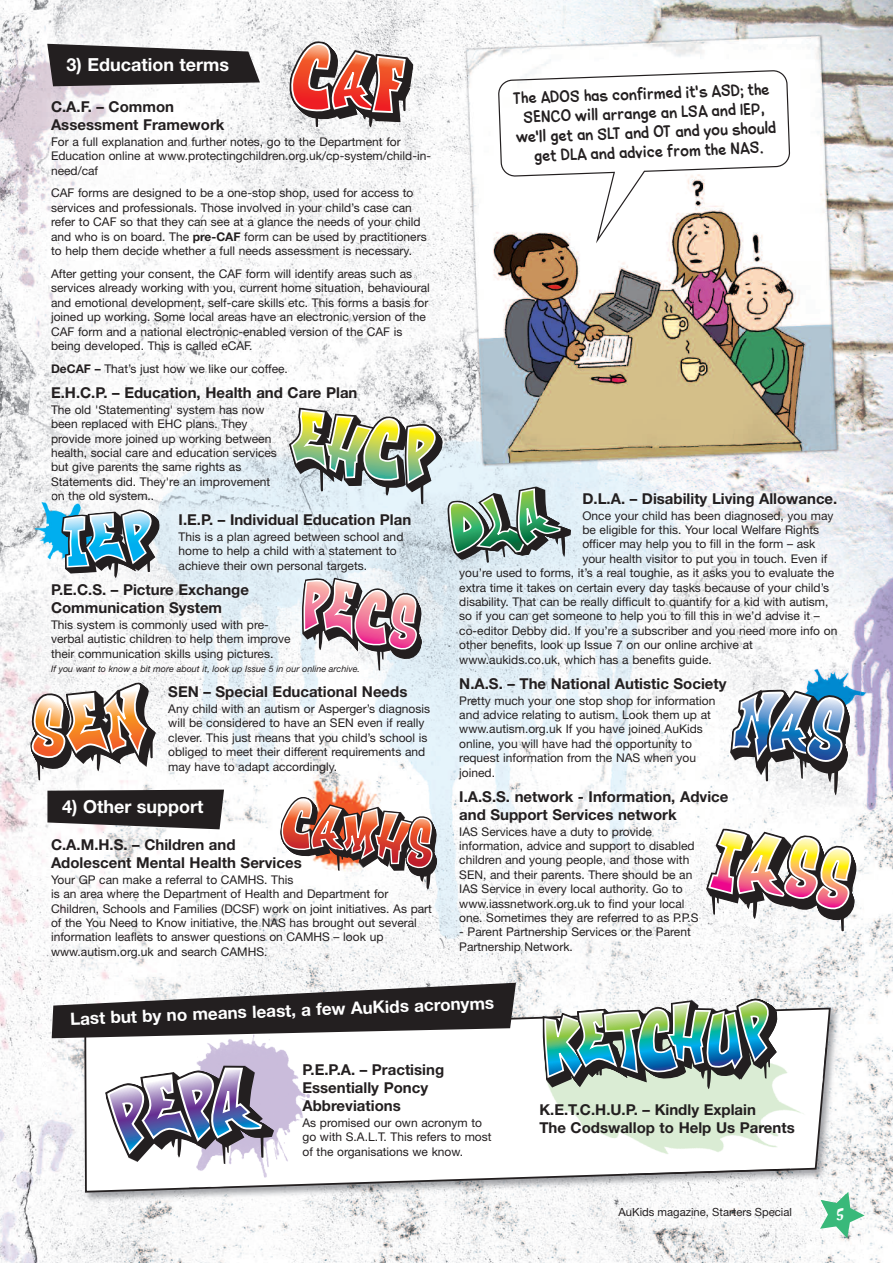
<style>
.page{position:relative;width:893px;height:1263px;background:#fff}
.page>*{position:absolute;margin:0;border:0;box-sizing:border-box;transform-origin:0 0}
.t1{font:18.9px/19.4px "BBCDC Comic";color:#231f20;text-align:center}
.t2{font:18.6px "Airstream ITC";color:#fff}
.t3{font:700 18px "Helvetica Neue LT";color:#fff}
.t4{font:700 17.1px "Helvetica Neue LT";color:#fff}
.t5{font:700 15px/18px "Helvetica Neue LT";color:#231f20}
.t6{font:12px/14.4px "Helvetica Neue LT";color:#231f20}
.t7{font:11.25px "Helvetica Neue LT";color:#231f20}
.t8{font:italic 9px "Helvetica Neue LT";color:#231f20}
.s1{font-weight:700}
</style>
<div class="page">
<img style="left:0;top:0;width:893px;height:1263px">
<svg style="left:820px;top:1192px;width:45px;height:46px"></svg>
<img style="left:32px;top:47px;width:828px;height:934px">
<img style="left:285px;top:767px;width:120px;height:27px">
<img style="left:78px;top:1002px;width:768px;height:205px">
<img style="left:821px;top:1194px;width:25px;height:13px">
<svg style="left:84px;top:1007px;width:747px;height:185px"></svg>
<img style="left:631px;top:1175px;width:158px;height:22px">
<img style="left:508px;top:1016px;width:317px;height:158px">
<svg style="left:826px;top:1047px;width:1px;height:16px"></svg>
<img style="left:629px;top:1174px;width:160px;height:1px">
<img style="left:823px;top:1047px;width:3px;height:32px">
<img style="left:627px;top:1168px;width:163px;height:6px">
<img style="left:179px;top:1038px;width:150px;height:149px">
<svg style="left:189px;top:1187px;width:23px;height:1px"></svg>
<img style="left:860px;top:680px;width:17px;height:33px">
<img style="left:781px;top:650px;width:79px;height:96px">
<img style="left:0;top:343px;width:7px;height:33px">
<img style="left:24px;top:520px;width:8px;height:37px">
<img style="left:32px;top:492px;width:76px;height:79px">
<img style="left:51px;top:495px;width:23px;height:6px">
<svg style="left:0;top:346px;width:2px;height:135px"></svg>
<svg style="left:47px;top:44px;width:213px;height:42px;background:#454243"></svg>
<svg style="left:47px;top:790px;width:177px;height:39px;background:#373435"></svg>
<svg style="left:52px;top:983px;width:464px;height:55px"></svg>
<svg style="left:60px;top:507px;width:104px;height:71px"></svg>
<svg style="left:286px;top:39px;width:129px;height:88px"></svg>
<svg style="left:24px;top:681px;width:134px;height:100px"></svg>
<svg style="left:728px;top:684px;width:126px;height:111px"></svg>
<svg style="left:704px;top:826px;width:157px;height:105px"></svg>
<svg style="left:277px;top:794px;width:166px;height:96px"></svg>
<svg style="left:287px;top:406px;width:287px;height:265px;background:#c4cac6"></svg>
<svg style="left:103px;top:1058px;width:173px;height:107px"></svg>
<svg style="left:540px;top:991px;width:243px;height:108px"></svg>
<svg style="left:498px;top:70px;width:292px;height:173px"></svg>
<h3 class="t3" style="left:67px;top:58px;width:164px">3) Education terms</h3>
<h3 class="t3" style="left:66px;top:63px;width:164px">3) Education terms</h3>
<p class="t5" style="left:51px;top:99px;width:175px">C.A.F. – Common<br>Assessment Framework</p>
<p class="t6" style="left:51px;top:135px;width:382px">For a full explanation and further notes, go to the Department for<br>Education online at www.protectingchildren.org.uk/cp-system/child-in&shy;need/caf</p>
<p class="t6" style="left:51px;top:187px;width:377px">CAF forms are designed to be a one-stop shop, used for access to services and professionals. Those involved in your child’s case can refer to CAF so that they can see at a glance the needs of your child and who is on board. The <span class="s1">pre-CAF</span> form can be used by practitioners to help them decide whether a full needs assessment is necessary.</p>
<p class="t6" style="left:51px;top:268px;width:380px">After getting your consent, the CAF form will identify areas such as services already working with you, current home situation, behavioural and emotional development, self-care skills etc. This forms a basis for joined up working. Some local areas have an electronic version of the CAF form and a national electronic-enabled version of the CAF is being developed. This is called eCAF.</p>
<p class="t6" style="left:51px;top:363px;width:238px"><span class="s1">DeCAF –</span> That’s just how we like our coffee.</p>
<p class="t5" style="left:51px;top:385px;width:308px">E.H.C.P. – Education, Health and Care Plan</p>
<p class="t6" style="left:51px;top:403px;width:227px">The old 'Statementing' system has now been replaced with EHC plans. They provide more joined up working between health, social care and education services but give parents the same rights as Statements did. They're an improvement on the old system..</p>
<p class="t5" style="left:179px;top:512px;width:234px">I.E.P. – Individual Education Plan</p>
<p class="t6" style="left:179px;top:531px;width:226px">This is a plan agreed between school and home to help a child with a statement to achieve their own personal targets.</p>
<p class="t5" style="left:51px;top:582px;width:199px">P.E.C.S. – Picture Exchange<br>Communication System</p>
<p class="t6" style="left:51px;top:618px;width:241px">This system is commonly used with pre&shy;verbal autistic children to help them improve their communication skills using pictures.</p>
<p class="t8" style="left:51px;top:665px;width:311px">If you want to know a bit more about it, look up Issue 5 in our online archive.</p>
<p class="t5" style="left:168px;top:684px;width:241px">SEN – Special Educational Needs</p>
<p class="t6" style="left:168px;top:703px;width:263px">Any child with an autism or Asperger’s diagnosis will be considered to have an SEN even if really clever. This just means that you child’s school is obliged to meet their different requirements and may have to adapt accordingly.</p>
<h3 class="t3" style="left:62px;top:801px;width:143px">4) Other support</h3>
<p class="t5" style="left:51px;top:837px;width:252px">C.A.M.H.S. – Children and<br>Adolescent Mental Health Services</p>
<p class="t6" style="left:51px;top:873px;width:382px">Your GP can make a referral to CAMHS. This<br>is an area where the Department of Health and Department for Children, Schools and Families (DCSF) work on joint initiatives. As part of the You Need to Know initiative, the NAS has brought out several information leaflets to answer questions on CAMHS – look up www.autism.org.uk and search CAMHS.</p>
<h1 class="t1" style="left:514px;top:90px;width:263px;rotate:-2deg">The ADOS has confirmed it's ASD; the SENCO will arrange an LSA and IEP, we'll get an SLT and OT and you should get DLA and advice from the NAS.</h1>
<p class="t5" style="left:582px;top:491px;width:256px">D.L.A. – Disability Living Allowance.</p>
<p class="t6" style="left:582px;top:509px;width:253px">Once your child has been diagnosed, you may</p>
<p class="t6" style="left:582px;top:524px;width:238px">be eligible for this. Your local Welfare Rights</p>
<p class="t6" style="left:582px;top:538px;width:234px">officer may help you to fill in the form – ask</p>
<p class="t6" style="left:582px;top:553px;width:246px">your health visitor to put you in touch. Even if</p>
<p class="t6" style="left:459px;top:567px;width:377px">you’re used to forms, it’s a real toughie, as it asks you to evaluate the</p>
<p class="t6" style="left:459px;top:581px;width:371px">extra time it takes on certain every day tasks because of your child’s</p>
<p class="t6" style="left:459px;top:596px;width:371px">disability. That can be really difficult to quantify for a kid with autism,</p>
<p class="t6" style="left:459px;top:610px;width:362px">so if you can get someone to help you to fill this in we’d advise it –</p>
<p class="t6" style="left:459px;top:625px;width:380px">co-editor Debby did. If you’re a subscriber and you need more info on</p>
<p class="t6" style="left:459px;top:639px;width:295px">other benefits, look up Issue 7 on our online archive at</p>
<p class="t6" style="left:459px;top:653px;width:254px">www.aukids.co.uk, which has a benefits guide.</p>
<p class="t5" style="left:459px;top:676px;width:269px">N.A.S. – The National Autistic Society</p>
<p class="t6" style="left:459px;top:694px;width:258px">Pretty much your one stop shop for information and advice relating to autism. Look them up at www.autism.org.uk If you have joined AuKids online, you will have had the opportunity to request information from the NAS when you joined.</p>
<p class="t5" style="left:459px;top:789px;width:271px">I.A.S.S. network - Information, Advice and Support Services network</p>
<p class="t6" style="left:459px;top:825px;width:241px">IAS Services have a duty to provide information, advice and support to disabled children and young people, and those with SEN, and their parents. There should be an IAS Service in every local authority. Go to www.iassnetwork.org.uk to find your local one. Sometimes they are referred to as P.P.S</p>
<p class="t6" style="left:459px;top:926px;width:233px">- Parent Partnership Services or the Parent<br>Partnership Network.</p>
<h3 class="t4" style="left:70px;top:1012px;width:426px;rotate:-2deg">Last but by no means least, a few AuKids acronyms</h3>
<p class="t5" style="left:302px;top:1062px;width:143px">P.E.P.A. – Practising<br>Essentially Poncy<br>Abbreviations</p>
<p class="t6" style="left:302px;top:1116px;width:191px">As promised our own acronym to go with S.A.L.T. This refers to most of the organisations we know.</p>
<p class="t5" style="left:539px;top:1102px;width:257px">K.E.T.C.H.U.P. – Kindly Explain<br>The Codswallop to Help Us Parents</p>
<p class="t7" style="left:619px;top:1208px;width:175px">AuKids magazine, Starters Special</p>
<h2 class="t2" style="left:836px;top:1204px;width:10px">5</h2>
</div>
